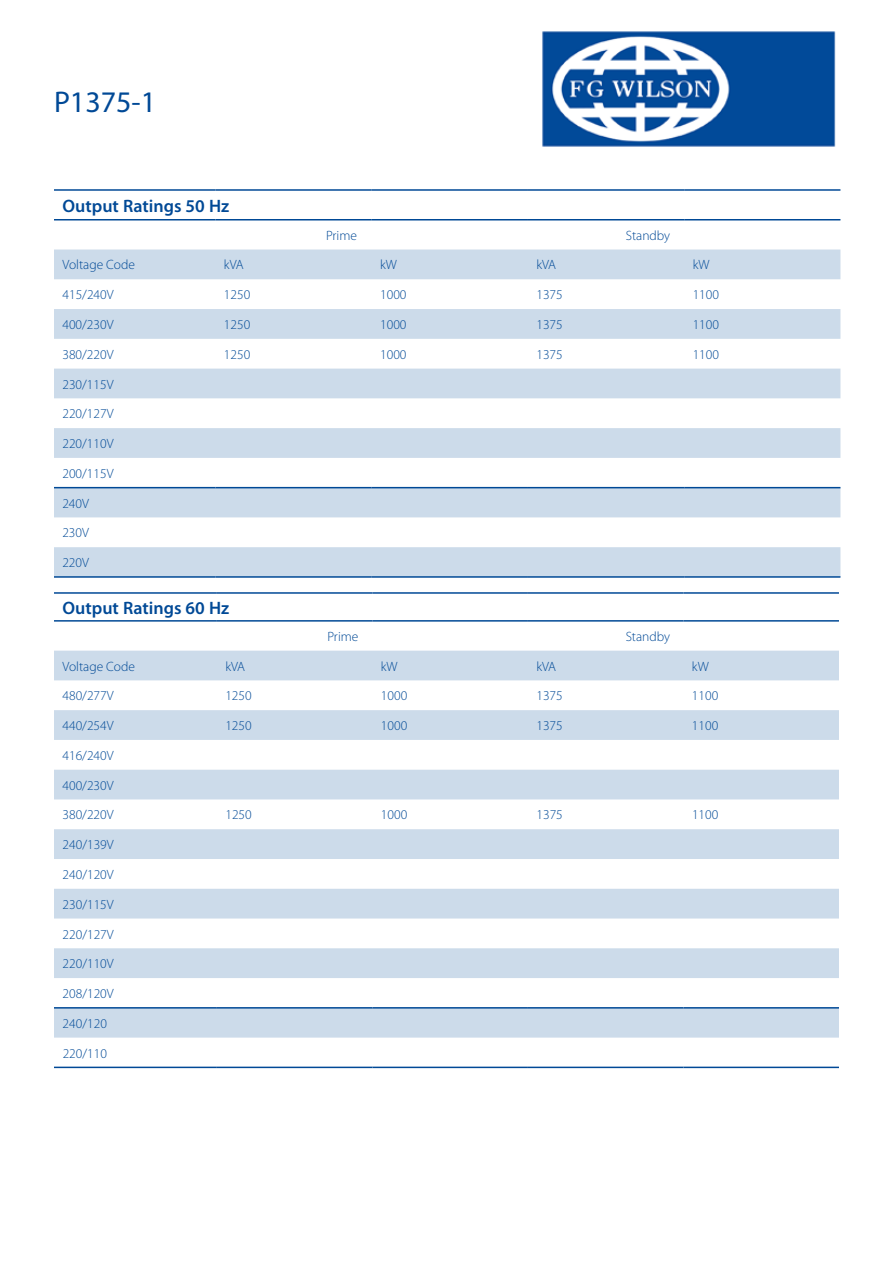
<style>
.page{position:relative;width:893px;height:1263px;background:#fff}
.page>*{position:absolute;margin:0;border:0;box-sizing:border-box;transform-origin:0 0}
.t1{font:30px "Myriad Pro";color:#004996}
.t2{font:600 18px "Myriad Pro";color:#004996}
.t3{font:300 13.5px "Myriad Pro";color:#004996}
</style>
<div class="page">
<img style="left:542px;top:31px;width:294px;height:116px">
<svg style="left:54px;top:249px;width:786px;height:327px;fill:#ccdbea"></svg>
<hr style="left:54px;top:189px;width:161px;height:2px;background:#004996">
<hr style="left:215px;top:189px;width:157px;height:2px;background:#004996">
<hr style="left:372px;top:189px;width:156px;height:2px;background:#004996">
<hr style="left:528px;top:189px;width:156px;height:2px;background:#004996">
<hr style="left:684px;top:189px;width:156px;height:2px;background:#004996">
<hr style="left:54px;top:219px;width:161px;height:1px;background:#004996">
<hr style="left:215px;top:219px;width:157px;height:1px;background:#004996">
<hr style="left:372px;top:219px;width:156px;height:1px;background:#004996">
<hr style="left:528px;top:219px;width:156px;height:1px;background:#004996">
<hr style="left:684px;top:219px;width:156px;height:1px;background:#004996">
<hr style="left:54px;top:576px;width:161px;height:2px;background:#004996">
<hr style="left:215px;top:576px;width:157px;height:2px;background:#004996">
<hr style="left:372px;top:576px;width:156px;height:2px;background:#004996">
<hr style="left:528px;top:576px;width:156px;height:2px;background:#004996">
<hr style="left:684px;top:576px;width:156px;height:2px;background:#004996">
<hr style="left:54px;top:487px;width:161px;height:1px;background:#004996">
<hr style="left:215px;top:487px;width:157px;height:1px;background:#004996">
<hr style="left:372px;top:487px;width:156px;height:1px;background:#004996">
<hr style="left:528px;top:487px;width:156px;height:1px;background:#004996">
<hr style="left:684px;top:487px;width:156px;height:1px;background:#004996">
<svg style="left:54px;top:650px;width:785px;height:1px"></svg>
<svg style="left:54px;top:651px;width:785px;height:386px;fill:#ccdbea"></svg>
<hr style="left:54px;top:592px;width:163px;height:2px;background:#004996">
<hr style="left:217px;top:592px;width:155px;height:2px;background:#004996">
<hr style="left:372px;top:592px;width:156px;height:2px;background:#004996">
<hr style="left:528px;top:592px;width:155px;height:2px;background:#004996">
<hr style="left:683px;top:592px;width:156px;height:2px;background:#004996">
<hr style="left:54px;top:620px;width:163px;height:2px;background:#004996">
<hr style="left:217px;top:620px;width:155px;height:2px;background:#004996">
<hr style="left:372px;top:620px;width:156px;height:2px;background:#004996">
<hr style="left:528px;top:620px;width:155px;height:2px;background:#004996">
<hr style="left:683px;top:620px;width:156px;height:2px;background:#004996">
<hr style="left:54px;top:1066px;width:163px;height:2px;background:#004996">
<hr style="left:217px;top:1066px;width:155px;height:2px;background:#004996">
<hr style="left:372px;top:1066px;width:156px;height:2px;background:#004996">
<hr style="left:528px;top:1066px;width:155px;height:2px;background:#004996">
<hr style="left:683px;top:1066px;width:156px;height:2px;background:#004996">
<hr style="left:54px;top:1007px;width:163px;height:1px;background:#004996">
<hr style="left:217px;top:1007px;width:155px;height:1px;background:#004996">
<hr style="left:372px;top:1007px;width:156px;height:1px;background:#004996">
<hr style="left:528px;top:1007px;width:155px;height:1px;background:#004996">
<hr style="left:683px;top:1007px;width:156px;height:1px;background:#004996">
<h1 class="t1" style="left:54px;top:84px;width:104px">P1375-1</h1>
<h2 class="t2" style="left:63px;top:194px;width:168px">Output Ratings 50 Hz</h2>
<p class="t3" style="left:326px;top:227px;width:32px">Prime</p>
<p class="t3" style="left:626px;top:227px;width:46px">Standby</p>
<p class="t3" style="left:63px;top:257px;width:74px">Voltage Code</p>
<p class="t3" style="left:224px;top:257px;width:21px">kVA</p>
<p class="t3" style="left:380px;top:257px;width:18px">kW</p>
<p class="t3" style="left:536px;top:257px;width:21px">kVA</p>
<p class="t3" style="left:693px;top:257px;width:18px">kW</p>
<p class="t3" style="left:62px;top:287px;width:53px">415/240V</p>
<p class="t3" style="left:224px;top:287px;width:28px">1250</p>
<p class="t3" style="left:380px;top:287px;width:28px">1000</p>
<p class="t3" style="left:536px;top:287px;width:28px">1375</p>
<p class="t3" style="left:693px;top:287px;width:28px">1100</p>
<p class="t3" style="left:62px;top:316px;width:53px">400/230V</p>
<p class="t3" style="left:224px;top:316px;width:28px">1250</p>
<p class="t3" style="left:380px;top:316px;width:28px">1000</p>
<p class="t3" style="left:536px;top:316px;width:28px">1375</p>
<p class="t3" style="left:693px;top:316px;width:28px">1100</p>
<p class="t3" style="left:62px;top:346px;width:53px">380/220V</p>
<p class="t3" style="left:224px;top:346px;width:28px">1250</p>
<p class="t3" style="left:380px;top:346px;width:28px">1000</p>
<p class="t3" style="left:536px;top:346px;width:28px">1375</p>
<p class="t3" style="left:693px;top:346px;width:28px">1100</p>
<p class="t3" style="left:62px;top:376px;width:53px">230/115V</p>
<p class="t3" style="left:62px;top:406px;width:53px">220/127V</p>
<p class="t3" style="left:62px;top:435px;width:53px">220/110V</p>
<p class="t3" style="left:62px;top:465px;width:53px">200/115V</p>
<p class="t3" style="left:62px;top:495px;width:28px">240V</p>
<p class="t3" style="left:62px;top:525px;width:28px">230V</p>
<p class="t3" style="left:62px;top:554px;width:28px">220V</p>
<h2 class="t2" style="left:63px;top:596px;width:168px">Output Ratings 60 Hz</h2>
<p class="t3" style="left:327px;top:628px;width:32px">Prime</p>
<p class="t3" style="left:626px;top:628px;width:46px">Standby</p>
<p class="t3" style="left:62px;top:658px;width:74px">Voltage Code</p>
<p class="t3" style="left:225px;top:658px;width:21px">kVA</p>
<p class="t3" style="left:381px;top:658px;width:18px">kW</p>
<p class="t3" style="left:536px;top:658px;width:21px">kVA</p>
<p class="t3" style="left:692px;top:658px;width:18px">kW</p>
<p class="t3" style="left:63px;top:688px;width:53px">480/277V</p>
<p class="t3" style="left:225px;top:688px;width:28px">1250</p>
<p class="t3" style="left:381px;top:688px;width:28px">1000</p>
<p class="t3" style="left:536px;top:688px;width:28px">1375</p>
<p class="t3" style="left:692px;top:688px;width:28px">1100</p>
<p class="t3" style="left:63px;top:717px;width:53px">440/254V</p>
<p class="t3" style="left:225px;top:717px;width:28px">1250</p>
<p class="t3" style="left:381px;top:717px;width:28px">1000</p>
<p class="t3" style="left:536px;top:717px;width:28px">1375</p>
<p class="t3" style="left:692px;top:717px;width:28px">1100</p>
<p class="t3" style="left:63px;top:747px;width:53px">416/240V</p>
<p class="t3" style="left:63px;top:777px;width:53px">400/230V</p>
<p class="t3" style="left:63px;top:807px;width:53px">380/220V</p>
<p class="t3" style="left:225px;top:807px;width:28px">1250</p>
<p class="t3" style="left:381px;top:807px;width:28px">1000</p>
<p class="t3" style="left:536px;top:807px;width:28px">1375</p>
<p class="t3" style="left:692px;top:807px;width:28px">1100</p>
<p class="t3" style="left:63px;top:836px;width:53px">240/139V</p>
<p class="t3" style="left:63px;top:866px;width:53px">240/120V</p>
<p class="t3" style="left:63px;top:896px;width:53px">230/115V</p>
<p class="t3" style="left:63px;top:926px;width:53px">220/127V</p>
<p class="t3" style="left:63px;top:956px;width:53px">220/110V</p>
<p class="t3" style="left:63px;top:985px;width:53px">208/120V</p>
<p class="t3" style="left:63px;top:1015px;width:46px">240/120</p>
<p class="t3" style="left:63px;top:1045px;width:46px">220/110</p>
</div>
